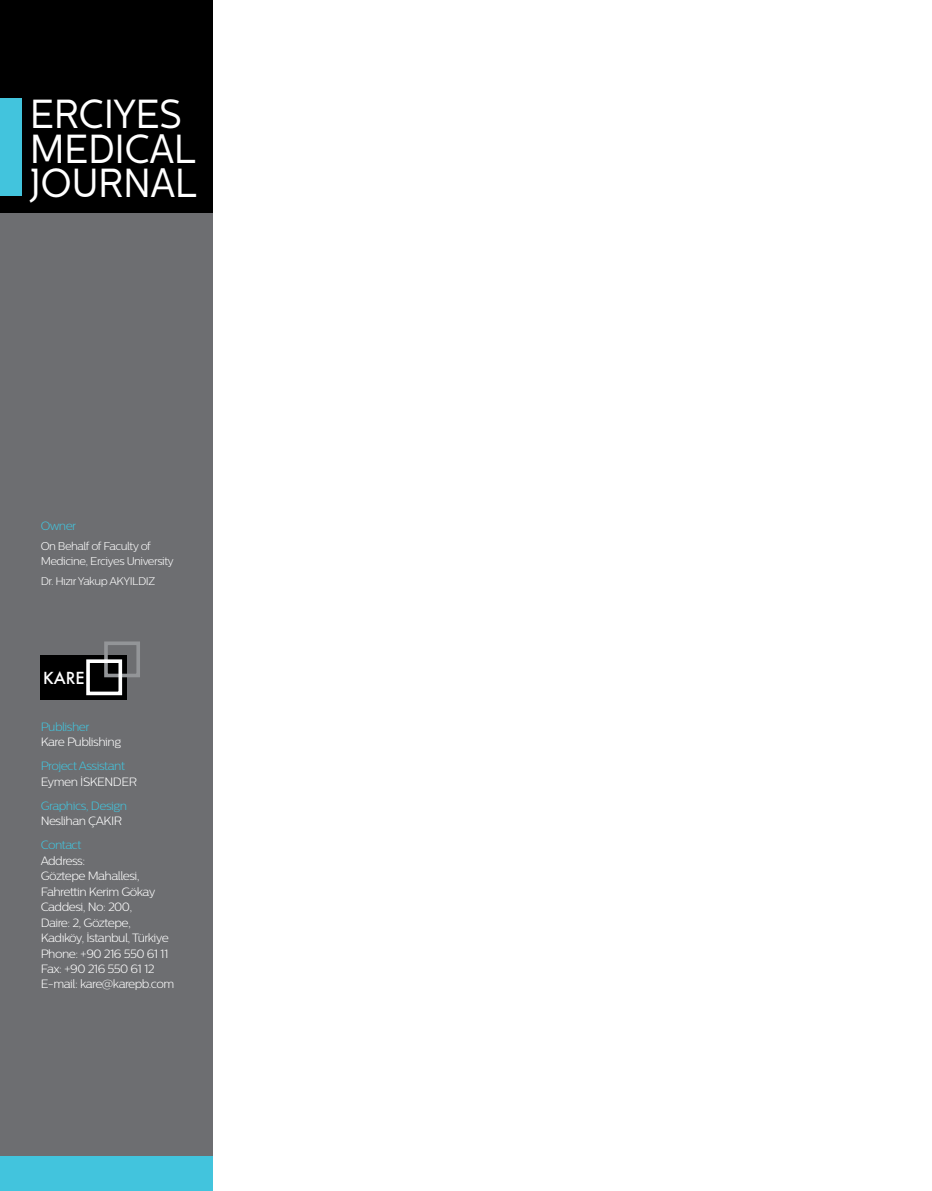
<style>
.page{position:relative;width:932px;height:1191px;background:#fff}
.page>*{position:absolute;margin:0;border:0;box-sizing:border-box;transform-origin:0 0}
.t1{font:40.5px/34.5px "Centrale Sans";letter-spacing:-.015em;color:#fff;scale:.94 1}
.t2{font:500 16.2px "Futura";color:#fff}
.t3{font:300 12px/15.5px "Centrale Sans";letter-spacing:-.045em;color:#fff}
.t4{font:300 12px "Centrale Sans";letter-spacing:-.045em;color:#42c4dd}
.t5{font:300 11.25px/15.5px "Centrale Sans";letter-spacing:-.045em;color:#fff}
.t6{font:300 11.1px "Centrale Sans";letter-spacing:-.045em;color:#fff}
</style>
<div class="page">
<div style="left:0;top:0;width:213px;height:1191px;background:#6d6e71"></div>
<div style="left:0;top:0;width:213px;height:213px;background:#000"></div>
<div style="left:0;top:98px;width:21px;height:98px;background:#42c4dd"></div>
<div style="left:0;top:1157px;width:213px;height:34px;background:#42c4dd"></div>
<div style="left:41px;top:655px;width:86px;height:44px;background:#000"></div>
<div style="left:104px;top:641px;width:36px;height:36px;border:4px solid #939598"></div>
<div style="left:86px;top:659px;width:36px;height:36px;border:4px solid #fff"></div>
<h1 class="t1" style="left:30px;top:97px;width:179px">ERCIYES<br>MEDICAL<br>JOURNAL</h1>
<p class="t4" style="left:41px;top:519px;width:37px">Owner</p>
<p class="t5" style="left:41px;top:538px;width:135px">On Behalf of Faculty of<br>Medicine, Erciyes University</p>
<p class="t6" style="left:41px;top:575px;width:116px">Dr. Hızır Yakup AKYILDIZ</p>
<h2 class="t2" style="left:43px;top:666px;width:43px">KARE</h2>
<p class="t4" style="left:41px;top:720px;width:50px">Publisher</p>
<p class="t3" style="left:41px;top:734px;width:82px">Kare Publishing</p>
<p class="t4" style="left:41px;top:759px;width:86px">Project Assistant</p>
<p class="t3" style="left:41px;top:774px;width:98px">Eymen İSKENDER</p>
<p class="t4" style="left:41px;top:799px;width:88px">Graphics, Design</p>
<p class="t3" style="left:41px;top:813px;width:83px">Neslihan ÇAKIR</p>
<p class="t4" style="left:41px;top:838px;width:42px">Contact</p>
<p class="t3" style="left:41px;top:852px;width:135px">Address:<br>Göztepe Mahallesi,<br>Fahrettin Kerim Gökay<br>Caddesi, No: 200,<br>Daire: 2, Göztepe,<br>Kadıköy, İstanbul, Türkiye<br>Phone: +90 216 550 61 11<br>Fax: +90 216 550 61 12<br>E-mail: kare@karepb.com</p>
</div>
